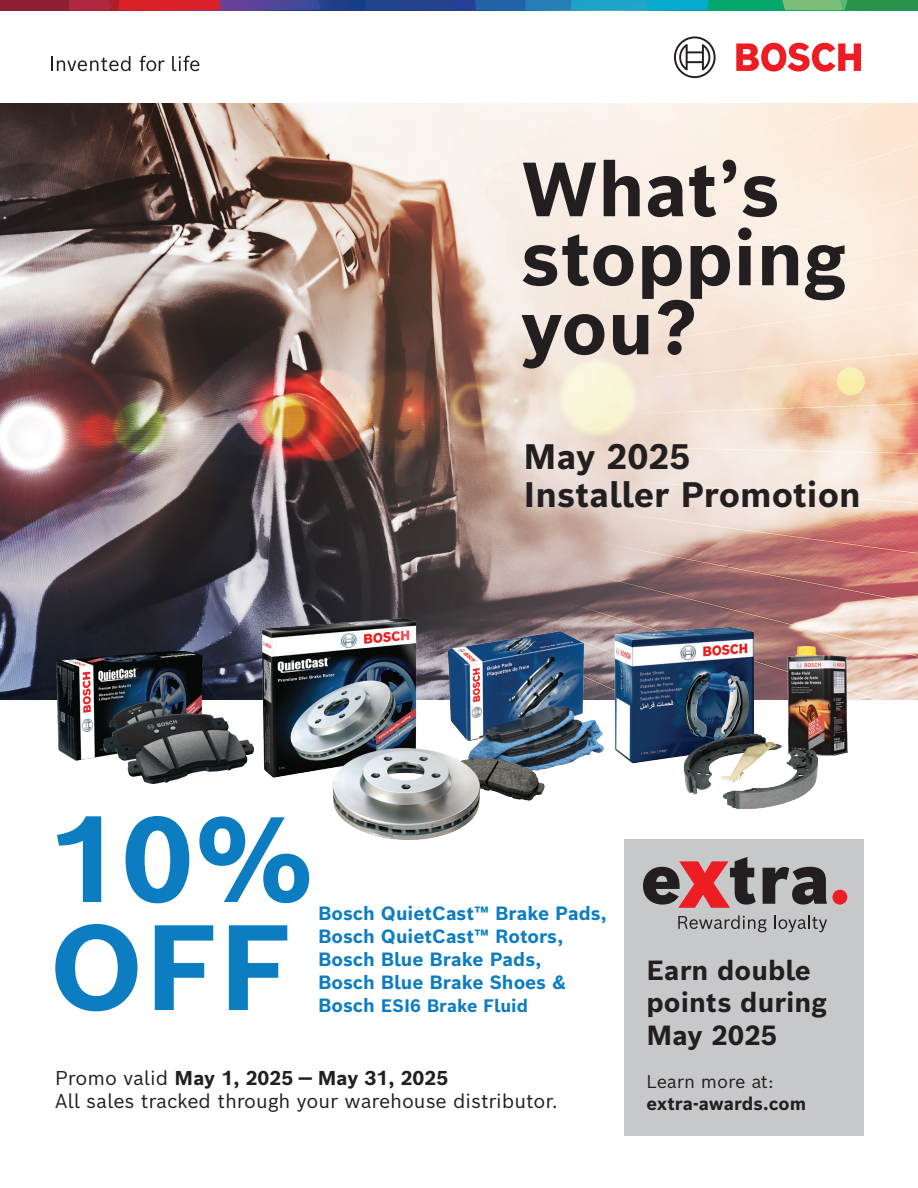
<style>
.page{position:relative;width:918px;height:1188px;background:#fff}
.page>*{position:absolute;margin:0;border:0;box-sizing:border-box;transform-origin:0 0}
.Product_Name_Front{font:700 118.5px "Bosch Sans";color:#0d7dc2}
.Product_Name_Front-2{font:700 75px/69px "Bosch Sans";color:#231f20}
.Product_Name_Front-3{font:700 34.5px/37.5px "Bosch Sans";color:#231f20}
.t1{font:700 27px/32.4px "Bosch Sans";color:#231f20}
.t2{font:19.5px "Bosch Sans";color:#231f20}
.t3{font:700 19.5px "Bosch Sans";color:#231f20}
.Product_Name_Front-4{font:700 18.75px "Bosch Sans";color:#0d7dc2}
.t4{font:700 18px "Bosch Sans";letter-spacing:-.005em;color:#231f20}
.t5{font:18px "Bosch Sans";letter-spacing:-.015em;color:#231f20}
.Product_Name_Front-5{font:700 17.55px "Bosch Sans";color:#0d7dc2}
.s1{font-size:18.75px}
.s2{font-weight:400}
</style>
<div class="page">
<img style="left:0;top:103px;width:918px;height:596px">
<div style="left:624px;top:839px;width:240px;height:297px;background:#c7c8ca"></div>
<div style="left:832px;top:890px;width:15px;height:15px;background:#ee1d23;border-radius:50%"></div>
<svg style="left:643px;top:857px;width:184px;height:51px"></svg>
<svg style="left:678px;top:915px;width:88px;height:17px"></svg>
<svg style="left:774px;top:915px;width:53px;height:17px"></svg>
<img style="left:480px;top:622px;width:133px;height:179px">
<img style="left:818px;top:646px;width:30px;height:109px">
<img style="left:262px;top:618px;width:218px;height:221px">
<img style="left:56px;top:652px;width:198px;height:131px">
<img style="left:610px;top:626px;width:208px;height:183px">
<div style="left:0;top:0;width:68px;height:10px;background:#8f1f35"></div>
<svg style="left:68px;top:0;width:850px;height:10px;background:#476a80"></svg>
<svg style="left:736px;top:43px;width:125px;height:29px"></svg>
<svg style="left:674px;top:36px;width:42px;height:42px"></svg>
<svg style="left:52px;top:56px;width:78px;height:15px"></svg>
<svg style="left:140px;top:56px;width:25px;height:15px"></svg>
<svg style="left:172px;top:56px;width:27px;height:15px"></svg>
<p class="Product_Name_Front-2" style="left:521px;top:148px;width:328px">What’s stopping you?</p>
<p class="Product_Name_Front-3" style="left:524px;top:435px;width:339px">May 2025<br>Installer Promotion</p>
<p class="Product_Name_Front" style="left:49px;top:759px;width:267px">10%</p>
<p class="Product_Name_Front" style="left:49px;top:867px;width:245px">OFF</p>
<p class="Product_Name_Front-4" style="left:318px;top:897px;width:290px">Bosch QuietCast™ Brake Pads,</p>
<p class="Product_Name_Front-4" style="left:318px;top:921px;width:247px">Bosch QuietCast™ Rotors,</p>
<p class="Product_Name_Front-4" style="left:318px;top:944px;width:225px">Bosch Blue Brake Pads,</p>
<p class="Product_Name_Front-4" style="left:318px;top:967px;width:249px">Bosch Blue Brake Shoes &amp;</p>
<p class="Product_Name_Front-5" style="left:318px;top:991px;width:211px"><span class="s1">Bosch</span> ESI6 Brake Fluid</p>
<p class="t3" style="left:55px;top:1061px;width:395px"><span class="s2">Promo valid</span> May 1, 2025 — May 31, 2025</p>
<p class="t2" style="left:55px;top:1085px;width:504px">All sales tracked through your warehouse distributor.</p>
<p class="t1" style="left:647px;top:952px;width:182px">Earn double points during<br>May 2025</p>
<p class="t5" style="left:647px;top:1066px;width:129px">Learn more at:</p>
<p class="t4" style="left:647px;top:1088px;width:161px">extra-awards.com</p>
</div>
